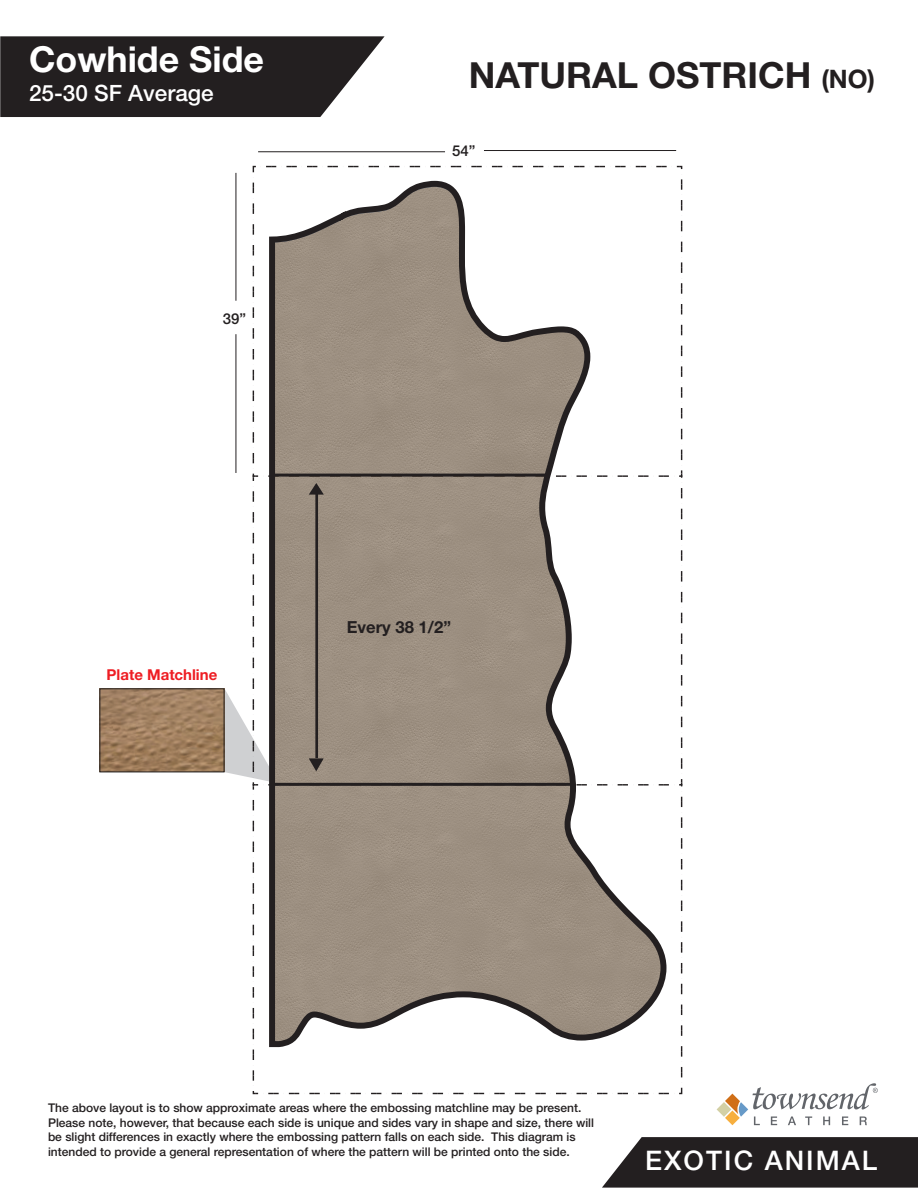
<style>
.page{position:relative;width:918px;height:1188px;background:#fff}
.page>*{position:absolute;margin:0;border:0;box-sizing:border-box;transform-origin:0 0}
.t1{font:700 36px "Helvetica Neue LT Pro";color:#231f20}
.t2{font:700 35.7px "Helvetica Neue LT Pro";color:#fff}
.t3{font:500 27px "Helvetica Neue LT Pro";letter-spacing:.075em;color:#fff}
.t4{font:500 22.5px "Helvetica Neue LT Pro";color:#fff}
.t5{font:700 16.65px "Helvetica Neue LT Pro";color:#231f20}
.t6{font:700 15px "Helvetica Neue LT Pro";color:#ee1d23}
.t7{font:500 15px "Helvetica Neue LT Pro";color:#231f20}
.t8{font:500 12px/14.4px "Helvetica Neue LT Pro";color:#231f20}
.s1{font-size:25.5px}
</style>
<div class="page">
<svg style="left:602px;top:1137px;width:316px;height:51px;background:#333031"></svg>
<svg style="left:0;top:36px;width:385px;height:81px;background:#353233"></svg>
<svg style="left:717px;top:1083px;width:161px;height:42px"></svg>
<img style="left:101px;top:690px;width:122px;height:80px">
<div style="left:99px;top:688px;width:126px;height:84px;border:1px solid #211e1e"></div>
<hr style="left:258px;top:152px;width:187px;height:1px;background:#231f20">
<hr style="left:484px;top:150px;width:192px;height:1px;background:#231f20">
<svg style="left:224px;top:165px;width:459px;height:930px"></svg>
<h2 class="t2" style="left:29px;top:37px;width:237px">Cowhide Side</h2>
<h3 class="t4" style="left:29px;top:79px;width:186px">25-30 SF Average</h3>
<p class="t7" style="left:223px;top:309px;width:25px">39”</p>
<h1 class="t1" style="left:469px;top:53px;width:408px">NATURAL OSTRICH <span class="s1">(NO)</span></h1>
<p class="t7" style="left:452px;top:141px;width:25px">54”</p>
<p class="t6" style="left:107px;top:665px;width:112px">Plate Matchline</p>
<h3 class="t5" style="left:347px;top:616px;width:106px">Every 38 1/2”</h3>
<p class="t8" style="left:48px;top:1101px;width:548px">The above layout is to show approximate areas where the embossing matchline may be present.<br>Please note, however, that because each side is unique and sides vary in shape and size, there will be slight differences in exactly where the embossing pattern falls on each side. This diagram is intended to provide a general representation of where the pattern will be printed onto the side.</p>
<h3 class="t3" style="left:645px;top:1145px;width:234px">EXOTIC ANIMAL</h3>
</div>
